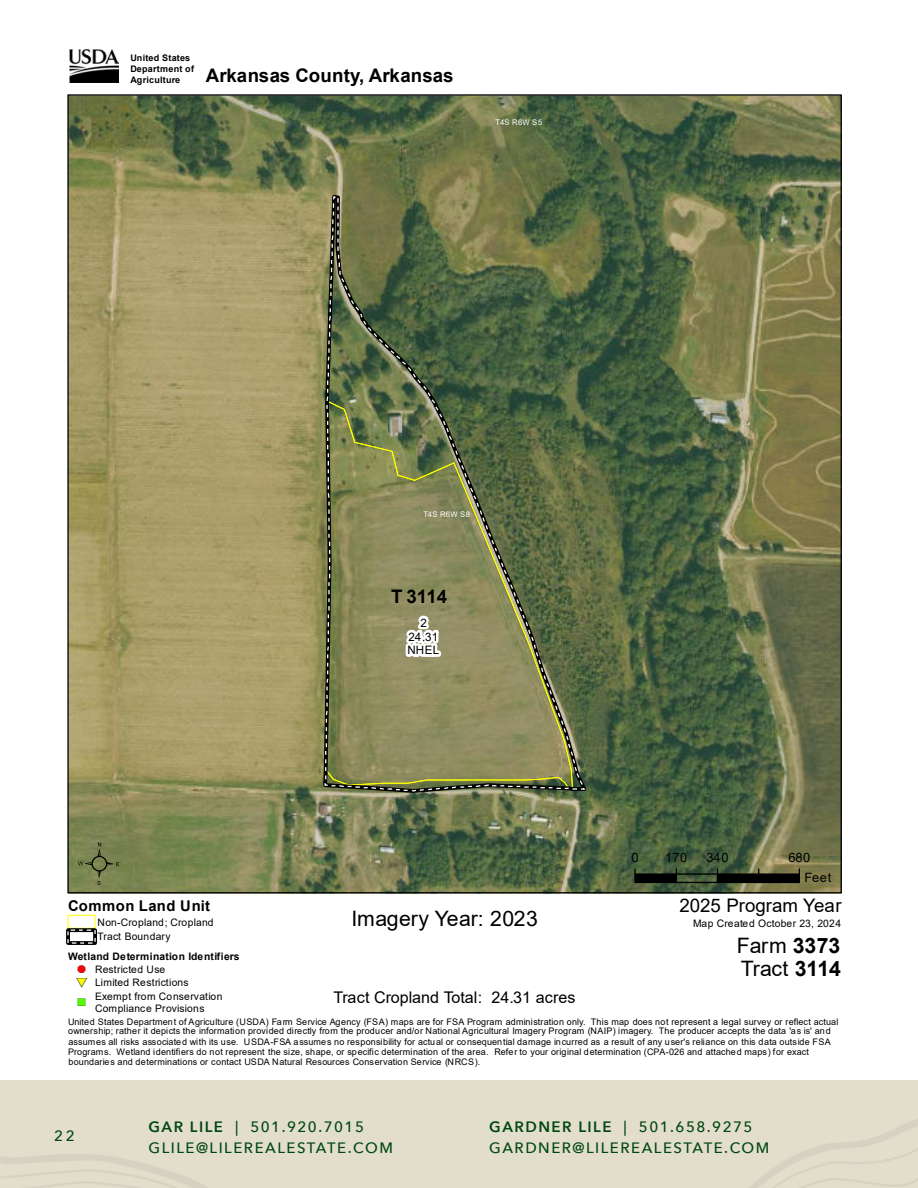
<style>
.page{position:relative;width:918px;height:1188px;background:#fff}
.page>*{position:absolute;margin:0;border:0;box-sizing:border-box;transform-origin:0 0}
.t1{font:21.3px "Arial";letter-spacing:-.005em;color:#000}
.t2{font:700 18.75px "Arial";color:#000}
.t3{font:18.75px "Arial";letter-spacing:-.005em;color:#000}
.t4{font:16.05px "Arial";letter-spacing:.005em;color:#000}
.t5{font:16.05px "ESRI Default Marker";color:#ff0}
.t6{font:500 15px/21px "Avenir Next";letter-spacing:.1em;color:#004710}
.t7{font:700 14.85px "Arial";letter-spacing:.025em;color:#000}
.t8{font:12.9px/20.5px "Arial";letter-spacing:.045em;color:#000}
.t9{font:11.55px/13.8px "Arial";color:#000;text-align:center}
.t10{font:10.95px "ESRI Default Marker";color:#5f0}
.t11{font:10.35px/12.3px "Arial";letter-spacing:.03em;color:#000}
.t12{font:10.35px/14.9px "Arial";letter-spacing:.005em;color:#000}
.t13{font:700 10.35px/12.9px "Arial";letter-spacing:.015em;color:#000}
.t14{font:9px/10.1px "Arial";letter-spacing:.015em;color:#000}
.t15{font:700 9px/10.9px "Arial";letter-spacing:.025em;color:#000}
.t16{font:7.8px "Arial";letter-spacing:.025em;color:#fff}
.s1{font-family:"ESRI Default Marker";font-weight:400;font-size:10.95px;color:#f00}
.s2{font-family:"ESRI Default Marker";font-weight:400;font-size:10.95px}
.s3{font-weight:400}
.s4{color:#000}
.s5{font-weight:700}
.s6{font-weight:600}
</style>
<div class="page">
<img style="left:68px;top:96px;width:773px;height:798px">
<svg style="left:321px;top:192px;width:268px;height:603px"></svg>
<svg style="left:324px;top:195px;width:263px;height:597px"></svg>
<img style="left:70px;top:50px;width:48px;height:33px">
<div style="left:634px;top:873px;width:43px;height:10px;background:#000;border:1px solid #000"></div>
<div style="left:676px;top:873px;width:42px;height:10px;border:1px solid #000"></div>
<div style="left:717px;top:873px;width:83px;height:10px;background:#000;border:1px solid #000"></div>
<div style="left:68px;top:915px;width:27px;height:14px;border:1px solid #ff0"></div>
<div style="left:66px;top:928px;width:31px;height:17px;border:4px solid #000"></div>
<svg style="left:67px;top:930px;width:29px;height:14px"></svg>
<svg style="left:78px;top:842px;width:42px;height:43px"></svg>
<p class="t15" style="left:131px;top:52px;width:65px">United States<br>Department of<br>Agriculture</p>
<p class="t2" style="left:206px;top:62px;width:249px">Arkansas County, Arkansas</p>
<p class="t16" style="left:496px;top:117px;width:48px">T4S R6W S5</p>
<p class="t7" style="left:68px;top:895px;width:144px">Common Land Unit</p>
<p class="t12" style="left:98px;top:915px;width:117px">Non-Cropland; Cropland<br>Tract Boundary</p>
<p class="t13" style="left:78px;top:950px;width:163px;text-indent:-10px">Wetland Determination Identifiers <span class="s1">&amp;</span><span class="s2">-</span> <span class="s3">Restricted Use</span></p>
<p class="t5" style="left:87px;top:993px;width:13px;rotate:-180deg">#<span class="s4">*</span></p>
<p class="t11" style="left:95px;top:976px;width:95px">Limited Restrictions</p>
<p class="t10" style="left:78px;top:996px;width:9px">"<span class="s4">)</span></p>
<p class="t11" style="left:95px;top:990px;width:129px">Exempt from Conservation<br>Compliance Provisions</p>
<p class="t16" style="left:423px;top:509px;width:48px">T4S R6W S8</p>
<p class="t2" style="left:391px;top:584px;width:58px">T 3114</p>
<p class="t9" style="left:408px;top:616px;width:33px">2<br>24.31<br>NHEL</p>
<p class="t1" style="left:352px;top:903px;width:188px">Imagery Year: 2023</p>
<p class="t4" style="left:333px;top:987px;width:243px">Tract Cropland Total: 24.31 acres</p>
<p class="t8" style="left:631px;top:847px;width:9px">0</p>
<p class="t8" style="left:665px;top:847px;width:23px">170</p>
<p class="t8" style="left:707px;top:847px;width:23px">340</p>
<p class="t8" style="left:804px;top:847px;width:28px;text-indent:-16px">680<br>Feet</p>
<p class="t3" style="left:679px;top:892px;width:164px">2025 Program Year</p>
<p class="t12" style="left:693px;top:915px;width:150px">Map Created October 23, 2024</p>
<p class="t1" style="left:741px;top:954px;width:102px">Tract <span class="s5">3114</span></p>
<p class="t1" style="left:737px;top:930px;width:105px">Farm <span class="s5">3373</span></p>
<p class="t14" style="left:68px;top:1016px;width:772px">United States Department of Agriculture (USDA) Farm Service Agency (FSA) maps are for FSA Program administration only. This map does not represent a legal survey or reflect actual ownership; rather it depicts the information provided directly from the producer and/or National Agricultural Imagery Program (NAIP) imagery. The producer accepts the data 'as is' and assumes all risks associated with its use. USDA-FSA assumes no responsibility for actual or consequential damage incurred as a result of any user's reliance on this data outside FSA Programs. Wetland identifiers do not represent the size, shape, or specific determination of the area. Refer to your original determination (CPA-026 and attached maps) for exact boundaries and determinations or contact USDA Natural Resources Conservation Service (NRCS).</p>
<h3 class="t6" style="left:54px;top:1124px;width:22px">22</h3>
<h3 class="t6" style="left:148px;top:1115px;width:246px"><span class="s6">GAR LILE</span> | 501.920.7015<br>GLILE@LILEREALESTATE.COM</h3>
<h3 class="t6" style="left:489px;top:1115px;width:282px"><span class="s6">GARDNER LILE</span> | 501.658.9275<br>GARDNER@LILEREALESTATE.COM</h3>
</div>
